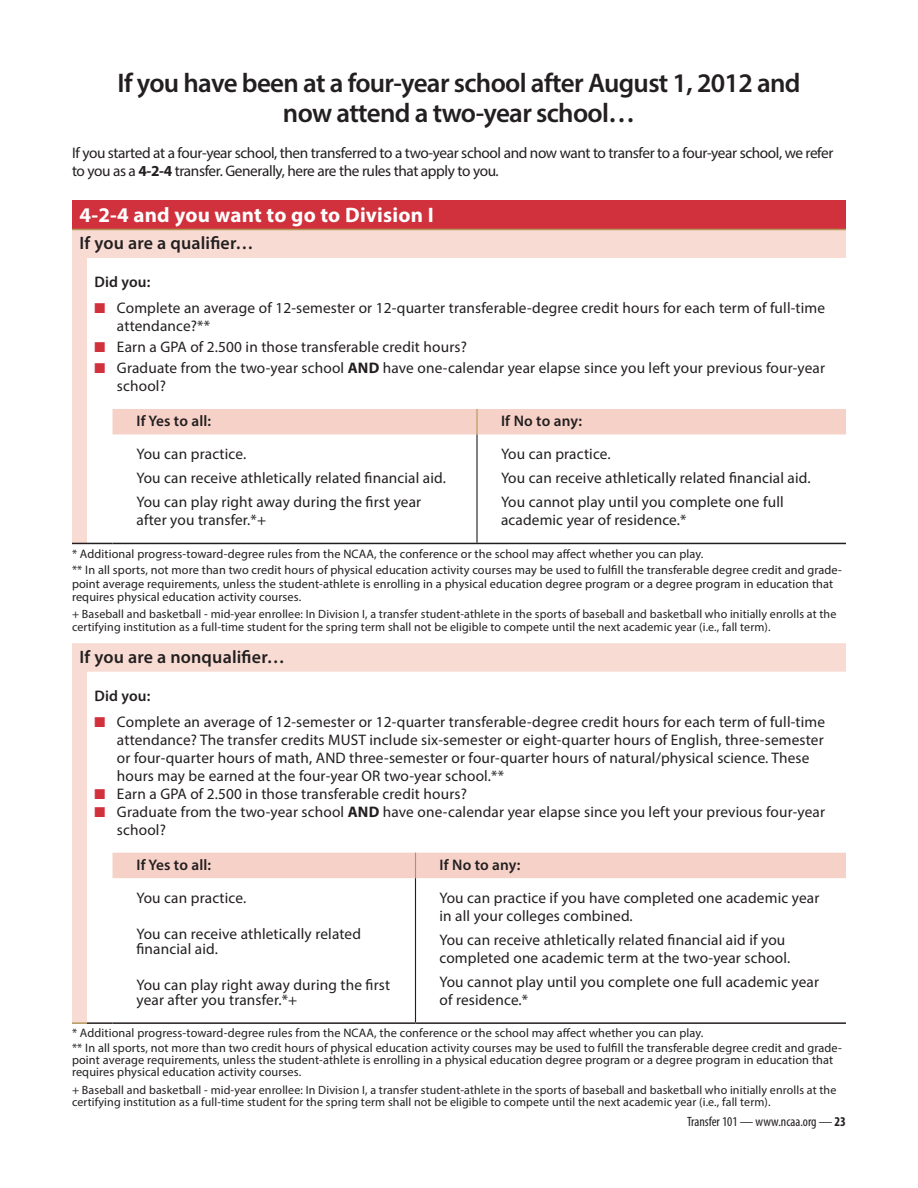
<style>
.page{position:relative;width:918px;height:1188px;background:#fff}
.page>*{position:absolute;margin:0;border:0;box-sizing:border-box;transform-origin:0 0}
.t1{font:600 27px/30px "Myriad Pro";letter-spacing:-.025em;color:#231f20;text-align:center}
.t2{font:700 21px "Myriad Pro";letter-spacing:.01em;color:#fff}
.t3{font:600 18px "Myriad Pro";letter-spacing:.01em;color:#231f20}
.t4{font:15.3px/18px "Myriad Pro";letter-spacing:.01em;color:#231f20}
.t5{font:15.3px/18px "Myriad Pro";letter-spacing:-.025em;color:#231f20}
.t6{font:600 15.3px "Myriad Pro";letter-spacing:.01em;color:#231f20}
.t7{font:condensed 13.5px "Myriad Pro";color:#231f20}
.t8{font:12.3px/16.5px "Myriad Pro";letter-spacing:.01em;color:#231f20}
.t9{font:12px/13.5px "Myriad Pro";letter-spacing:.01em;color:#231f20}
.s1{font-weight:700}
.s2{color:#d0313c}
</style>
<div class="page">
<div style="left:72px;top:200px;width:774px;height:30px;background:#d0313c"></div>
<svg style="left:72px;top:230px;width:774px;height:313px"></svg>
<div style="left:112px;top:409px;width:734px;height:25px;background:#f5d1c7"></div>
<svg style="left:72px;top:229px;width:40px;height:1px"></svg>
<hr style="left:112px;top:229px;width:365px;height:1px;background:#b39759">
<hr style="left:477px;top:229px;width:369px;height:1px;background:#b39759">
<hr style="left:476px;top:409px;width:2px;height:25px;background:#b39759">
<svg style="left:72px;top:543px;width:40px;height:1px"></svg>
<hr style="left:112px;top:543px;width:365px;height:1px;background:#231f20">
<hr style="left:476px;top:434px;width:2px;height:109px;background:#231f20">
<hr style="left:477px;top:543px;width:369px;height:1px;background:#231f20">
<svg style="left:72px;top:643px;width:774px;height:379px"></svg>
<div style="left:112px;top:853px;width:734px;height:25px;background:#f5d1c7"></div>
<svg style="left:72px;top:1022px;width:15px;height:2px"></svg>
<hr style="left:87px;top:1022px;width:25px;height:2px;background:#231f20">
<hr style="left:112px;top:1022px;width:304px;height:2px;background:#231f20">
<hr style="left:415px;top:878px;width:1px;height:144px;background:#231f20">
<hr style="left:416px;top:1022px;width:430px;height:2px;background:#231f20">
<h1 class="t1" style="left:117px;top:68px;width:685px">If you have been at a four-year school after August 1, 2012 and now attend a two-year school…</h1>
<p class="t5" style="left:72px;top:144px;width:763px">If you started at a four-year school, then transferred to a two-year school and now want to transfer to a four-year school, we refer to you as a <span class="s1">4-2-4</span> transfer. Generally, here are the rules that apply to you.</p>
<h2 class="t2" style="left:80px;top:201px;width:356px">4-2-4 and you want to go to Division I</h2>
<p class="t3" style="left:80px;top:232px;width:176px">If you are a qualifier…</p>
<p class="t6" style="left:94px;top:273px;width:57px">Did you:</p>
<p class="t4" style="left:117px;top:299px;width:710px;text-indent:-22px"><span class="s2">■</span> Complete an average of 12-semester or 12-quarter transferable-degree credit hours for each term of full-time attendance?**</p>
<p class="t4" style="left:94px;top:338px;width:374px"><span class="s2">■</span> Earn a GPA of 2.500 in those transferable credit hours?</p>
<p class="t4" style="left:117px;top:359px;width:710px;text-indent:-22px"><span class="s2">■</span> Graduate from the two-year school <span class="s1">AND</span> have one-calendar year elapse since you left your previous four-year school?</p>
<p class="t6" style="left:137px;top:412px;width:76px">If Yes to all:</p>
<p class="t6" style="left:501px;top:412px;width:83px">If No to any:</p>
<p class="t4" style="left:137px;top:442px;width:311px;line-height:24px">You can practice.<br>You can receive athletically related financial aid.<br>You can play right away during the first year</p>
<p class="t4" style="left:137px;top:511px;width:131px">after you transfer.*+</p>
<p class="t4" style="left:501px;top:442px;width:311px;line-height:24px">You can practice.<br>You can receive athletically related financial aid.<br>You cannot play until you complete one full</p>
<p class="t4" style="left:501px;top:511px;width:187px">academic year of residence.*</p>
<p class="t8" style="left:72px;top:545px;width:772px">* Additional progress-toward-degree rules from the NCAA, the conference or the school may affect whether you can play.<br>** In all sports, not more than two credit hours of physical education activity courses may be used to fulfill the transferable degree credit and grade-</p>
<p class="t8" style="left:72px;top:577px;width:763px;line-height:13.5px">point average requirements, unless the student-athlete is enrolling in a physical education degree program or a degree program in education that requires physical education activity courses.</p>
<p class="t9" style="left:72px;top:607px;width:766px">+ Baseball and basketball - mid-year enrollee: In Division I, a transfer student-athlete in the sports of baseball and basketball who initially enrolls at the certifying institution as a full-time student for the spring term shall not be eligible to compete until the next academic year (i.e., fall term).</p>
<p class="t3" style="left:80px;top:645px;width:207px">If you are a nonqualifier…</p>
<p class="t6" style="left:94px;top:686px;width:57px">Did you:</p>
<p class="t4" style="left:117px;top:712px;width:710px;text-indent:-22px"><span class="s2">■</span> Complete an average of 12-semester or 12-quarter transferable-degree credit hours for each term of full-time attendance? The transfer credits MUST include six-semester or eight-quarter hours of English, three-semester or four-quarter hours of math, AND three-semester or four-quarter hours of natural/physical science. These hours may be earned at the four-year OR two-year school.**</p>
<p class="t4" style="left:94px;top:784px;width:374px"><span class="s2">■</span> Earn a GPA of 2.500 in those transferable credit hours?</p>
<p class="t4" style="left:117px;top:802px;width:710px;text-indent:-22px"><span class="s2">■</span> Graduate from the two-year school <span class="s1">AND</span> have one-calendar year elapse since you left your previous four-year school?</p>
<p class="t6" style="left:137px;top:855px;width:76px">If Yes to all:</p>
<p class="t6" style="left:440px;top:855px;width:83px">If No to any:</p>
<p class="t4" style="left:137px;top:889px;width:111px">You can practice.</p>
<p class="t4" style="left:137px;top:926px;width:226px;line-height:15px">You can receive athletically related financial aid.</p>
<p class="t4" style="left:137px;top:977px;width:255px;line-height:15px">You can play right away during the first year after you transfer.*+</p>
<p class="t4" style="left:440px;top:889px;width:381px">You can practice if you have completed one academic year in all your colleges combined.</p>
<p class="t4" style="left:440px;top:931px;width:352px">You can receive athletically related financial aid if you completed one academic term at the two-year school.</p>
<p class="t4" style="left:440px;top:973px;width:381px">You cannot play until you complete one full academic year of residence.*</p>
<p class="t8" style="left:72px;top:1026px;width:772px;line-height:15px">* Additional progress-toward-degree rules from the NCAA, the conference or the school may affect whether you can play.<br>** In all sports, not more than two credit hours of physical education activity courses may be used to fulfill the transferable degree credit and grade-</p>
<p class="t8" style="left:72px;top:1054px;width:763px;line-height:12px">point average requirements, unless the student-athlete is enrolling in a physical education degree program or a degree program in education that requires physical education activity courses.</p>
<p class="t9" style="left:72px;top:1084px;width:766px;line-height:12px">+ Baseball and basketball - mid-year enrollee: In Division I, a transfer student-athlete in the sports of baseball and basketball who initially enrolls at the certifying institution as a full-time student for the spring term shall not be eligible to compete until the next academic year (i.e., fall term).</p>
<p class="t7" style="left:687px;top:1114px;width:160px">Transfer 101 — www.ncaa.org — <span class="s1">23</span></p>
</div>
